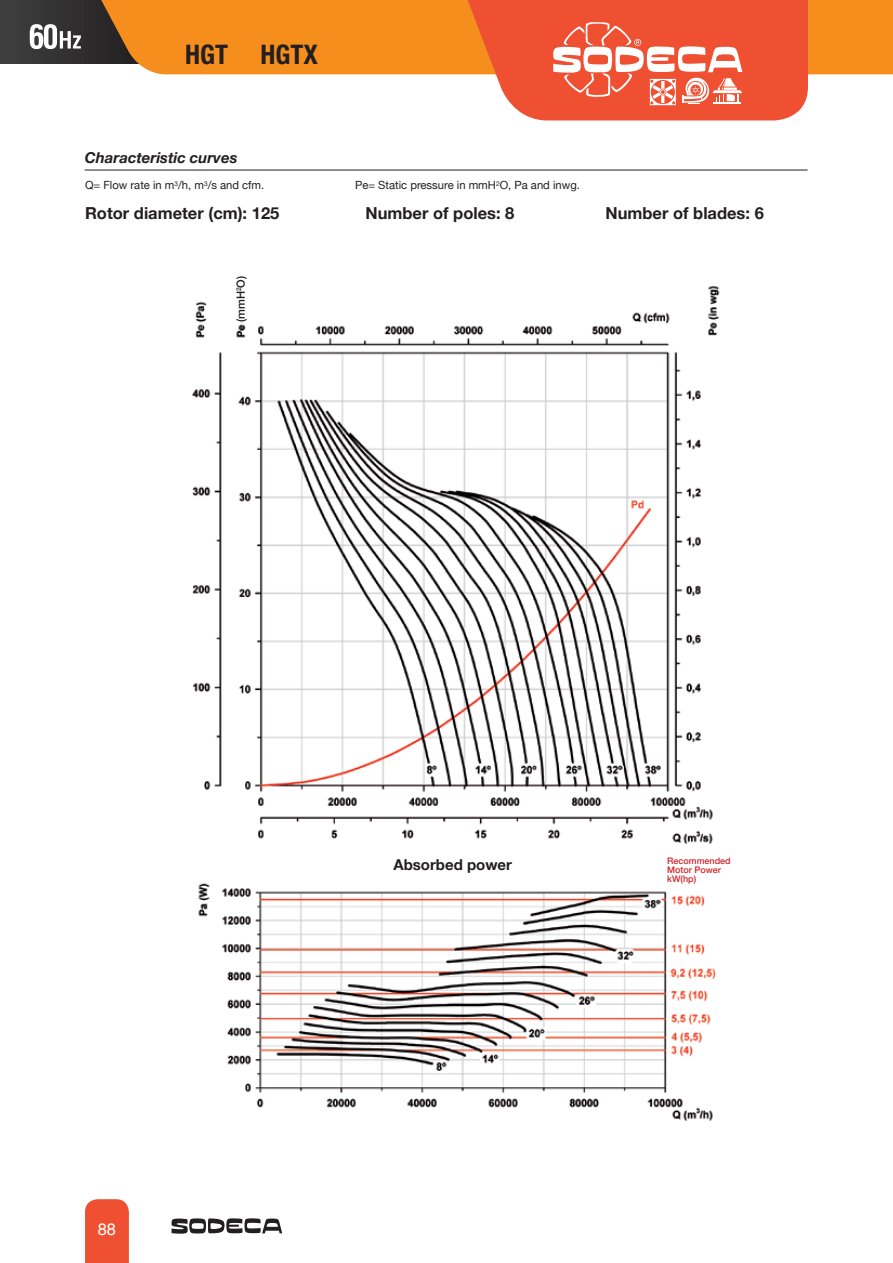
<style>
.page{position:relative;width:893px;height:1263px;background:#fff}
.page>*{position:absolute;margin:0;border:0;box-sizing:border-box;transform-origin:0 0}
.t1{font:700 condensed 27px "Helvetica Neue LT Pro";color:#231f20}
.Titol_Grafica_THT{font:700 16.5px "Helvetica Neue";color:#231f20}
.t2{font:16.5px "Helvetica";color:#fff}
.SUBTITOL{font:italic 700 15px "Helvetica Neue";color:#231f20}
.TEXT_SUBTITOL8PT{font:700 15px "Helvetica Neue";color:#231f20}
.TEXT_SUBTITOL8PT-2{font:11.25px "Helvetica Neue";color:#231f20}
.TEXT_SUBTITOL8PT-3{font:500 11.25px "Helvetica Neue";color:#231f20}
.TEXT_SUBTITOL8PT-4{font:500 9px/9px "Helvetica Neue";color:#d1232a}
</style>
<div class="page">
<div style="left:0;top:0;width:140px;height:64px;background:#3a393a"></div>
<div style="left:85px;top:1199px;width:44px;height:64px;background:#ef5032"></div>
<svg style="left:172px;top:1218px;width:110px;height:16px"></svg>
<svg style="left:76px;top:0;width:817px;height:74px;background:#e68823"></svg>
<svg style="left:456px;top:0;width:352px;height:120px;background:#f27053"></svg>
<svg style="left:30px;top:24px;width:51px;height:25px"></svg>
<img style="left:192px;top:286px;width:528px;height:835px">
<div style="left:234px;top:264px;width:17px;height:58px;background:#fff"></div>
<hr style="left:85px;top:170px;width:723px;height:1px;background:#231f20">
<p class="t1" style="left:185px;top:38px;width:134px">HGT HGTX</p>
<p class="SUBTITOL" style="left:85px;top:146px;width:154px">Characteristic curves</p>
<p class="TEXT_SUBTITOL8PT-2" style="left:85px;top:177px;width:181px">Q= Flow rate in m<sup>3</sup>/h, m<sup>3</sup>/s and cfm.</p>
<p class="TEXT_SUBTITOL8PT-2" style="left:355px;top:177px;width:226px">Pe= Static pressure in mmH<sup>2</sup>O, Pa and inwg.</p>
<p class="Titol_Grafica_THT" style="left:85px;top:200px;width:196px">Rotor diameter (cm): 125</p>
<p class="Titol_Grafica_THT" style="left:366px;top:200px;width:150px">Number of poles: 8</p>
<p class="Titol_Grafica_THT" style="left:606px;top:200px;width:160px">Number of blades: 6</p>
<p class="TEXT_SUBTITOL8PT-3" style="left:232px;top:322px;width:48px;rotate:-90deg">(mmH<sup>2</sup>O)</p>
<h2 class="t2" style="left:98px;top:1216px;width:20px">88</h2>
<p class="TEXT_SUBTITOL8PT" style="left:393px;top:853px;width:120px">Absorbed power</p>
<p class="TEXT_SUBTITOL8PT-4" style="left:667px;top:855px;width:65px">Recommended<br>Motor Power kW(hp)</p>
</div>
